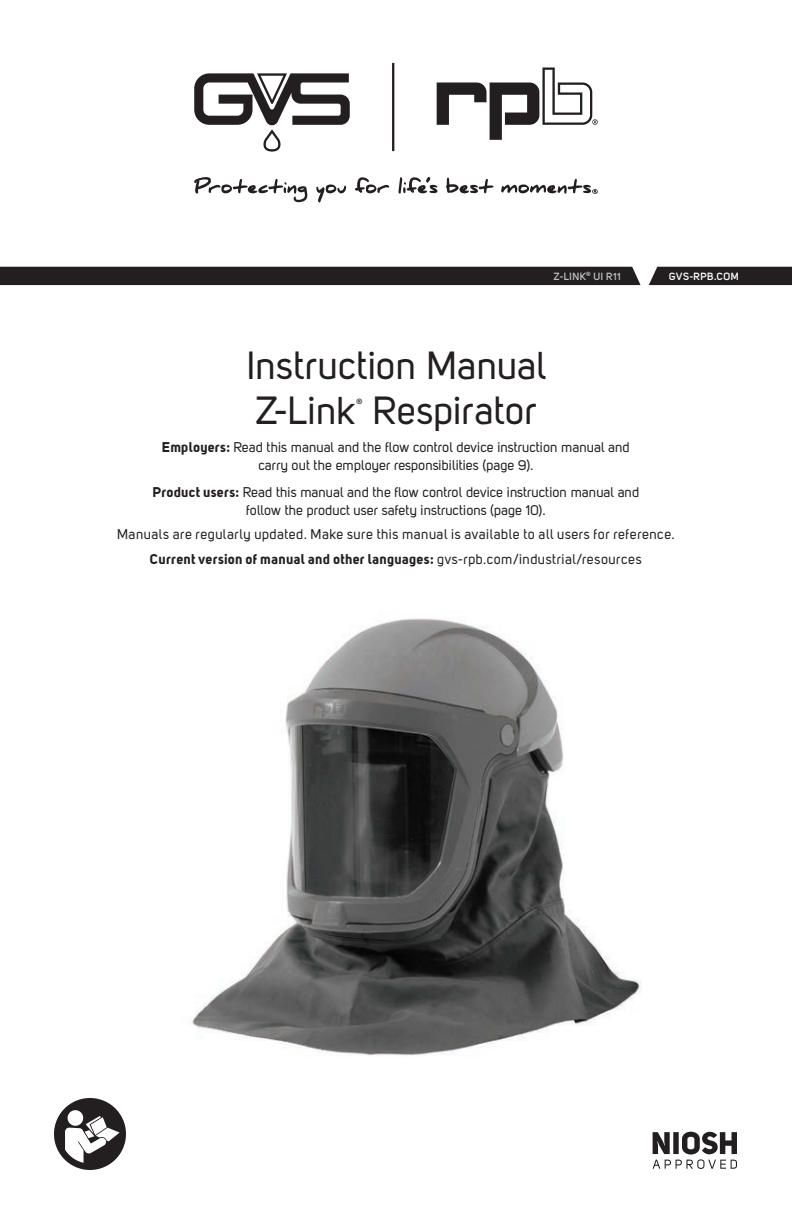
<style>
.page{position:relative;width:792px;height:1224px;background:#fff}
.page>*{position:absolute;margin:0;border:0;box-sizing:border-box;transform-origin:0 0}
.t1{font:38.8px/45.2px "Uni Sans Regular";color:#231f20}
.t2{font:14px/18px "Uni Sans Regular";color:#231f20;text-align:center}
.t3{font:14px "Uni Sans Regular";letter-spacing:.03em;color:#231f20}
.t4{font:14px "Uni Sans Bold";letter-spacing:.02em;color:#231f20}
.t5{font:700 10.4px "Uni Sans Semi";letter-spacing:.035em;color:#bcbdc0}
.t6{font:700 10.4px "Uni Sans Semi";letter-spacing:.035em;color:#fff}
.t7{font:7.6px "Uni Sans Regular";color:#231f20}
.s1{font-family:"Uni Sans Bold"}
.s2{font-family:"Uni Sans Regular"}
</style>
<div class="page">
<svg style="left:653px;top:1132px;width:84px;height:37px"></svg>
<div style="left:0;top:267px;width:792px;height:18px;background:#231f20"></div>
<svg style="left:194px;top:63px;width:404px;height:140px"></svg>
<svg style="left:54px;top:1098px;width:72px;height:72px"></svg>
<img style="left:191px;top:618px;width:451px;height:438px">
<p class="t5" style="left:554px;top:270px;width:68px">Z-LINK<sup>®</sup> UI R11</p>
<h1 class="t1" style="left:247px;top:342px;width:301px">Instruction Manual<br>Z-Link</h1>
<p class="t7" style="left:357px;top:397px;width:7px">®</p>
<h1 class="t1" style="left:373px;top:387px;width:166px">Respirator</h1>
<p class="t6" style="left:669px;top:270px;width:71px">GVS-RPB.COM</p>
<p class="t2" style="left:162px;top:438px;width:469px"><span class="s1">Employers:</span> Read this manual and the flow control device instruction manual and carry out the employer responsibilities (page 9).</p>
<p class="t2" style="left:153px;top:483px;width:488px"><span class="s1">Product users:</span> Read this manual and the flow control device instruction manual and follow the product user safety instructions (page 10).</p>
<p class="t3" style="left:117px;top:526px;width:559px">Manuals are regularly updated. Make sure this manual is available to all users for reference.</p>
<p class="t4" style="left:150px;top:550px;width:493px">Current version of manual and other languages: <span class="s2">gvs-rpb.com/industrial/resources</span></p>
</div>
